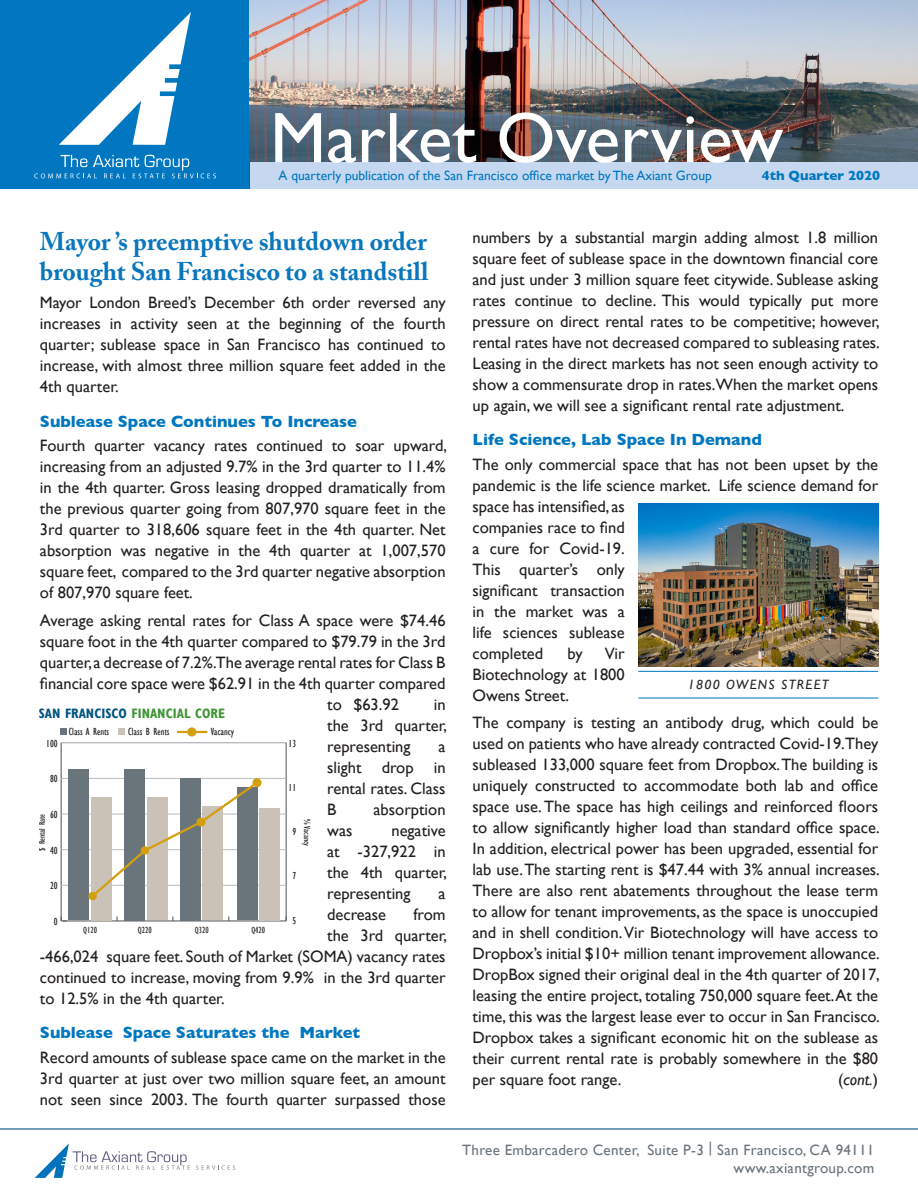
<style>
.page{position:relative;width:918px;height:1188px;background:#fff}
.page>*{position:absolute;margin:0;border:0;box-sizing:border-box;transform-origin:0 0}
.t1{font:72px "Gill Sans";color:#fff}
.t2{font:700 25.5px/30.6px "Adobe Caslon Pro";color:#0976bd}
.t3{font:16.5px/21px "Gill Sans";color:#231f20;text-align:justify}
.t4{font:700 16.5px "Gill Sans";color:#0077c0}
.t5{font:italic 16.5px "Gill Sans";color:#231f20}
.t6{font:15px/18px "Gill Sans";letter-spacing:.02em;color:#6a747b;text-align:right}
.t7{font:700 condensed 13.65px "Gill Sans";color:#3f9537}
.t8{font:13.5px "Gill Sans";color:#0077c0}
.Paragraph_Style_1{font:italic 13.5px "Gill Sans";letter-spacing:.1em;color:#231f20}
.t9{font:700 13.5px "Gill Sans";color:#0077c0}
.t10{font:condensed 10.65px "Gill Sans";color:#231f20}
.t11{font:condensed 10.5px "Gill Sans";color:#231f20}
.t12{font:condensed 9.15px "Gill Sans";color:#231f20}
.s1{color:#005480}
.s2{font-style:normal}
</style>
<div class="page">
<hr style="left:0;top:1128px;width:918px;height:2px;background:#005480">
<svg style="left:35px;top:1143px;width:155px;height:35px"></svg>
<svg style="left:196px;top:1165px;width:39px;height:5px"></svg>
<div style="left:0;top:0;width:249px;height:189px;background:#0077c0"></div>
<img style="left:249px;top:0;width:669px;height:106px">
<svg style="left:59px;top:12px;width:132px;height:133px"></svg>
<svg style="left:34px;top:155px;width:182px;height:23px"></svg>
<svg style="left:249px;top:106px;width:669px;height:83px;background:#747f8d"></svg>
<img style="left:638px;top:503px;width:240px;height:164px">
<hr style="left:638px;top:671px;width:240px;height:1px;background:#0077c0">
<hr style="left:638px;top:698px;width:240px;height:1px;background:#0077c0">
<hr style="left:286px;top:743px;width:1px;height:178px;background:#636366">
<div style="left:60px;top:729px;width:7px;height:6px;background:#6a747b"></div>
<svg style="left:119px;top:729px;width:6px;height:6px"></svg>
<hr style="left:177px;top:731px;width:30px;height:2px;background:#d49f0c">
<div style="left:187px;top:727px;width:9px;height:10px;background:#d49f0c;border-radius:50%"></div>
<hr style="left:63px;top:920px;width:223px;height:2px;background:#636366">
<hr style="left:61px;top:743px;width:1px;height:178px;background:#636366">
<svg style="left:61px;top:917px;width:6px;height:5px"></svg>
<hr style="left:61px;top:885px;width:226px;height:1px;background:#bcbdc0">
<hr style="left:61px;top:849px;width:226px;height:1px;background:#bcbdc0">
<hr style="left:61px;top:814px;width:226px;height:1px;background:#bcbdc0">
<hr style="left:61px;top:778px;width:226px;height:1px;background:#bcbdc0">
<hr style="left:61px;top:742px;width:225px;height:1px;background:#9d9fa2">
<div style="left:260px;top:808px;width:20px;height:112px;background:#cbc2b7"></div>
<div style="left:203px;top:806px;width:20px;height:114px;background:#cbc2b7"></div>
<div style="left:147px;top:797px;width:20px;height:123px;background:#cbc2b7"></div>
<div style="left:91px;top:797px;width:20px;height:123px;background:#cbc2b7"></div>
<div style="left:237px;top:788px;width:20px;height:132px;background:#6a747b"></div>
<div style="left:180px;top:778px;width:20px;height:142px;background:#6a747b"></div>
<div style="left:125px;top:769px;width:20px;height:151px;background:#6a747b"></div>
<div style="left:69px;top:770px;width:20px;height:150px;background:#6a747b"></div>
<svg style="left:252px;top:778px;width:10px;height:9px"></svg>
<svg style="left:89px;top:780px;width:171px;height:119px"></svg>
<p class="t1" style="left:270px;top:96px;width:515px">Market Overview</p>
<p class="t8" style="left:279px;top:167px;width:435px">A quarterly publication of the San Francisco office market by The Axiant Group</p>
<p class="t9" style="left:762px;top:164px;width:120px">4th Quarter 2020</p>
<p class="t2" style="left:40px;top:226px;width:390px">Mayor ’s preemptive shutdown order brought San Francisco to a standstill</p>
<p class="t3" style="left:40px;top:292px;width:407px">Mayor London Breed’s December 6th order reversed any increases in activity seen at the beginning of the fourth quarter; sublease space in San Francisco has continued to increase, with almost three million square feet added in the 4th quarter.</p>
<p class="t4" style="left:40px;top:408px;width:319px">Sublease Space Continues To Increase</p>
<p class="t3" style="left:40px;top:435px;width:409px">Fourth quarter vacancy rates continued to soar upward, increasing from an adjusted 9.7% in the 3rd quarter to 11.4% in the 4th quarter. Gross leasing dropped dramatically from the previous quarter going from 807,970 square feet in the 3rd quarter to 318,606 square feet in the 4th quarter. Net absorption was negative in the 4th quarter at 1,007,570 square feet, compared to the 3rd quarter negative absorption of 807,970 square feet.</p>
<p class="t3" style="left:40px;top:610px;width:407px">Average asking rental rates for Class A space were $74.46</p>
<p class="t3" style="left:40px;top:631px;width:407px">square foot in the 4th quarter compared to $79.79 in the 3rd</p>
<p class="t3" style="left:40px;top:652px;width:407px">quarter, a decrease of 7.2%.The average rental rates for Class B</p>
<p class="t3" style="left:40px;top:673px;width:407px">financial core space were $62.91 in the 4th quarter compared</p>
<p class="t3" style="left:327px;top:694px;width:73px">to $63.92</p>
<p class="t3" style="left:327px;top:694px;width:121px;text-indent:106px">in the 3rd quarter, representing</p>
<p class="t7" style="left:39px;top:705px;width:188px"><span class="s1">SAN FRANCISCO</span> FINANCIAL CORE</p>
<p class="t10" style="left:69px;top:725px;width:42px">Class A Rents</p>
<p class="t10" style="left:128px;top:725px;width:43px">Class B Rents</p>
<p class="t10" style="left:211px;top:725px;width:25px">Vacancy</p>
<p class="t11" style="left:46px;top:738px;width:13px">100</p>
<p class="t11" style="left:289px;top:738px;width:9px">13</p>
<p class="t11" style="left:289px;top:782px;width:9px">11</p>
<p class="t11" style="left:292px;top:826px;width:5px">9</p>
<p class="t11" style="left:292px;top:870px;width:5px">7</p>
<p class="t3" style="left:327px;top:736px;width:120px;text-indent:111px">a slight drop in rental rates. Class B</p>
<p class="t11" style="left:50px;top:773px;width:9px">80</p>
<p class="t3" style="left:374px;top:799px;width:74px">absorption</p>
<p class="t11" style="left:50px;top:809px;width:9px">60</p>
<p class="t12" style="left:37px;top:851px;width:38px;rotate:-90deg">$ Rental Rate</p>
<p class="t12" style="left:312px;top:819px;width:29px;rotate:90deg">% Vacancy</p>
<p class="t3" style="left:327px;top:820px;width:121px;text-indent:64px">negative at -327,922 in the 4th quarter, representing</p>
<p class="t3" style="left:327px;top:820px;width:27px">was</p>
<p class="t11" style="left:50px;top:845px;width:9px">40</p>
<p class="t11" style="left:50px;top:880px;width:9px">20</p>
<p class="t3" style="left:439px;top:883px;width:9px">a</p>
<p class="t3" style="left:327px;top:904px;width:60px">decrease</p>
<p class="t3" style="left:414px;top:904px;width:34px">from</p>
<p class="t3" style="left:327px;top:925px;width:121px">the 3rd quarter,</p>
<p class="t3" style="left:40px;top:946px;width:407px">-466,024 square feet. South of Market (SOMA) vacancy rates</p>
<p class="t3" style="left:40px;top:967px;width:407px">continued to increase, moving from 9.9% in the 3rd quarter</p>
<p class="t3" style="left:40px;top:988px;width:186px">to 12.5% in the 4th quarter.</p>
<p class="t4" style="left:40px;top:1020px;width:322px">Sublease Space Saturates the Market</p>
<p class="t3" style="left:40px;top:1047px;width:407px">Record amounts of sublease space came on the market in the 3rd quarter at just over two million square feet, an amount not seen since 2003. The fourth quarter surpassed those</p>
<p class="t11" style="left:292px;top:915px;width:5px">5</p>
<p class="t11" style="left:54px;top:916px;width:5px">0</p>
<p class="t12" style="left:83px;top:925px;width:15px">Q120</p>
<p class="t12" style="left:138px;top:925px;width:15px">Q220</p>
<p class="t12" style="left:195px;top:925px;width:15px">Q320</p>
<p class="t12" style="left:251px;top:925px;width:15px">Q420</p>
<p class="t3" style="left:473px;top:226px;width:409px">numbers by a substantial margin adding almost 1.8 million square feet of sublease space in the downtown financial core and just under 3 million square feet citywide. Sublease asking rates continue to decline. This would typically put more pressure on direct rental rates to be competitive; however, rental rates have not decreased compared to subleasing rates.<br>Leasing in the direct markets has not seen enough activity to show a commensurate drop in rates.When the market opens up again, we will see a significant rental rate adjustment.</p>
<p class="t4" style="left:473px;top:426px;width:291px">Life Science, Lab Space In Demand</p>
<p class="t3" style="left:473px;top:453px;width:407px;text-align:left">The only commercial space that has not been upset by the pandemic is the life science market. Life science demand for space has intensified, as<br>companies race to find<br>a cure for Covid-19.<br>This quarter’s only<br>significant transaction<br>in the market was a<br>life sciences sublease<br>completed</p>
<p class="t3" style="left:473px;top:642px;width:154px;text-indent:132px">Vir Biotechnology at 1800<br>Owens Street.</p>
<p class="t3" style="left:473px;top:712px;width:409px">The company is testing an antibody drug, which could be used on patients who have already contracted Covid-19.They subleased 133,000 square feet from Dropbox. The building is uniquely constructed to accommodate both lab and office space use. The space has high ceilings and reinforced floors to allow significantly higher load than standard office space.<br>In addition, electrical power has been upgraded, essential for lab use. The starting rent is $47.44 with 3% annual increases.<br>There are also rent abatements throughout the lease term to allow for tenant improvements, as the space is unoccupied and in shell condition. Vir Biotechnology will have access to Dropbox’s initial $10+ million tenant improvement allowance.<br>DropBox signed their original deal in the 4th quarter of 2017, leasing the entire project, totaling 750,000 square feet. At the time, this was the largest lease ever to occur in San Francisco.<br>Dropbox takes a significant economic hit on the sublease as their current rental rate is probably somewhere in the $80 per square foot range.</p>
<p class="t3" style="left:568px;top:642px;width:17px">by</p>
<p class="Paragraph_Style_1" style="left:688px;top:677px;width:143px">1800 OWENS STREET</p>
<p class="t5" style="left:838px;top:1070px;width:42px"><span class="s2">(</span>cont.<span class="s2">)</span></p>
<p class="t6" style="left:462px;top:1141px;width:414px">Three Embarcadero Center, Suite P-3 | San Francisco, CA 94111 www.axiantgroup.com</p>
</div>
